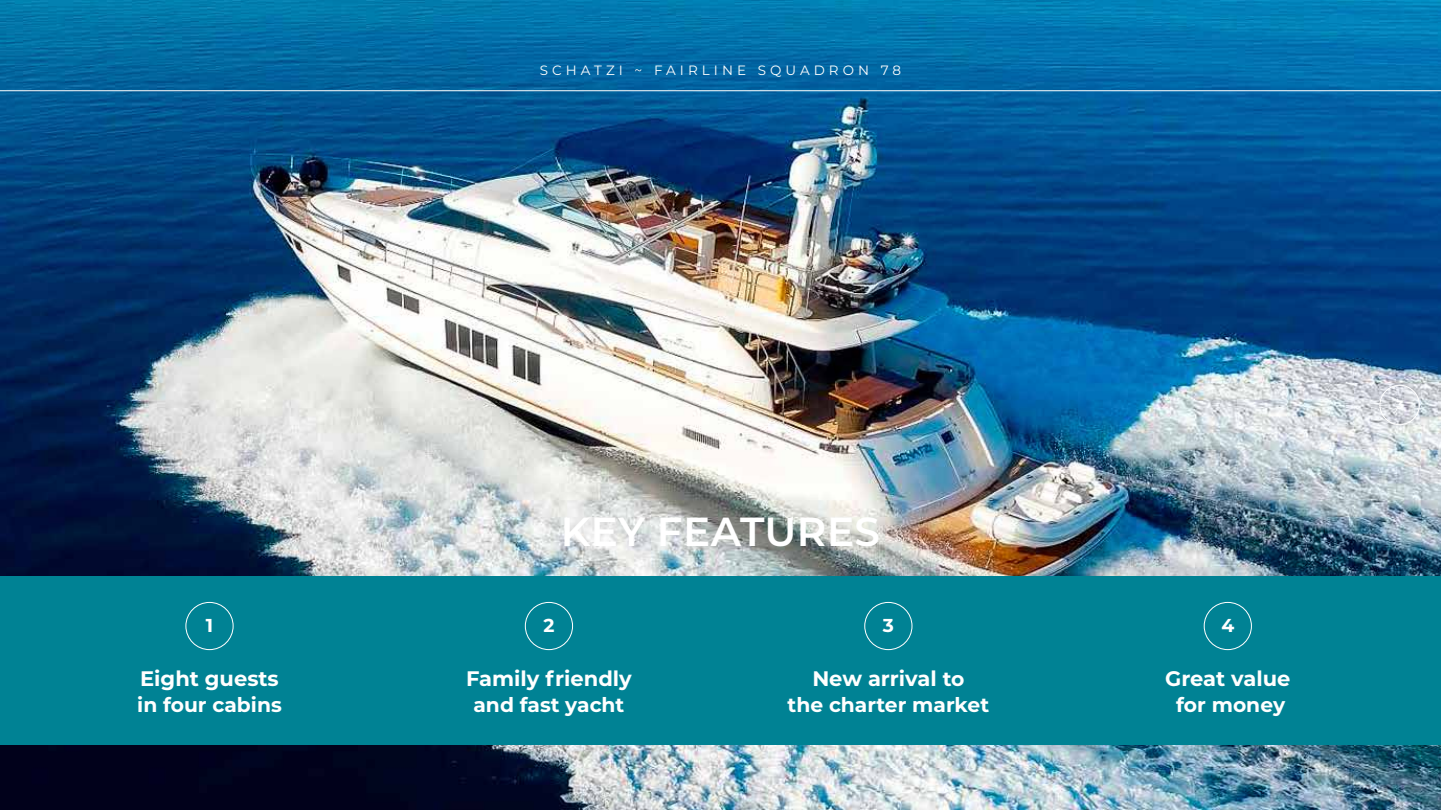
<style>
.page{position:relative;width:1441px;height:810px;background:#fff}
.page>*{position:absolute;margin:0;border:0;box-sizing:border-box;transform-origin:0 0}
.t1{font:600 40.5px "Montserrat";letter-spacing:.01em;color:#fff}
.t2{font:700 21px "Montserrat";color:#fff}
.t3{font:700 20.25px "Montserrat";color:#fff}
.t4{font:700 18.75px "Montserrat";color:#fff}
.t5{font:13.5px "Montserrat";letter-spacing:.3em;color:#fff}
.t6{font:700 12px "Montserrat";color:#fff}
.s1{font-size:20.25px}
</style>
<div class="page">
<img style="left:0;top:0;width:1440px;height:810px">
<div style="left:0;top:576px;width:1440px;height:169px;background:#008294"></div>
<div style="left:185px;top:602px;width:48px;height:48px;border:1px solid #fff;border-radius:50%"></div>
<div style="left:525px;top:602px;width:48px;height:48px;border:1px solid #fff;border-radius:50%"></div>
<div style="left:864px;top:602px;width:48px;height:48px;border:1px solid #fff;border-radius:50%"></div>
<div style="left:1203px;top:602px;width:48px;height:48px;border:1px solid #fff;border-radius:50%"></div>
<div style="left:1379px;top:385px;width:40px;height:40px;border:1px solid #fff;border-radius:50%"></div>
<hr style="left:0;top:90px;width:1440px;height:1px;background:#fff">
<p class="t5" style="left:539px;top:61px;width:363px">SCHATZI ~ FAIRLINE SQUADRON 78</p>
<h1 class="t1" style="left:560px;top:503px;width:321px">KEY FEATURES</h1>
<p class="t4" style="left:206px;top:612px;width:9px">1</p>
<p class="t4" style="left:543px;top:612px;width:13px">2</p>
<p class="t4" style="left:882px;top:612px;width:13px">3</p>
<p class="t4" style="left:1221px;top:612px;width:14px">4</p>
<p class="t2" style="left:140px;top:664px;width:140px">Eight guests</p>
<p class="t3" style="left:137px;top:690px;width:146px">in four cabins</p>
<p class="t2" style="left:466px;top:664px;width:167px">Family friendly</p>
<p class="t3" style="left:473px;top:690px;width:152px">and fast yacht</p>
<p class="t2" style="left:812px;top:664px;width:153px">New arrival <span class="s1">to</span></p>
<p class="t3" style="left:787px;top:690px;width:203px">the charter market</p>
<p class="t2" style="left:1164px;top:664px;width:127px">Great value</p>
<p class="t3" style="left:1175px;top:690px;width:110px">for money</p>
<p class="t6" style="left:1396px;top:396px;width:9px">3</p>
</div>
